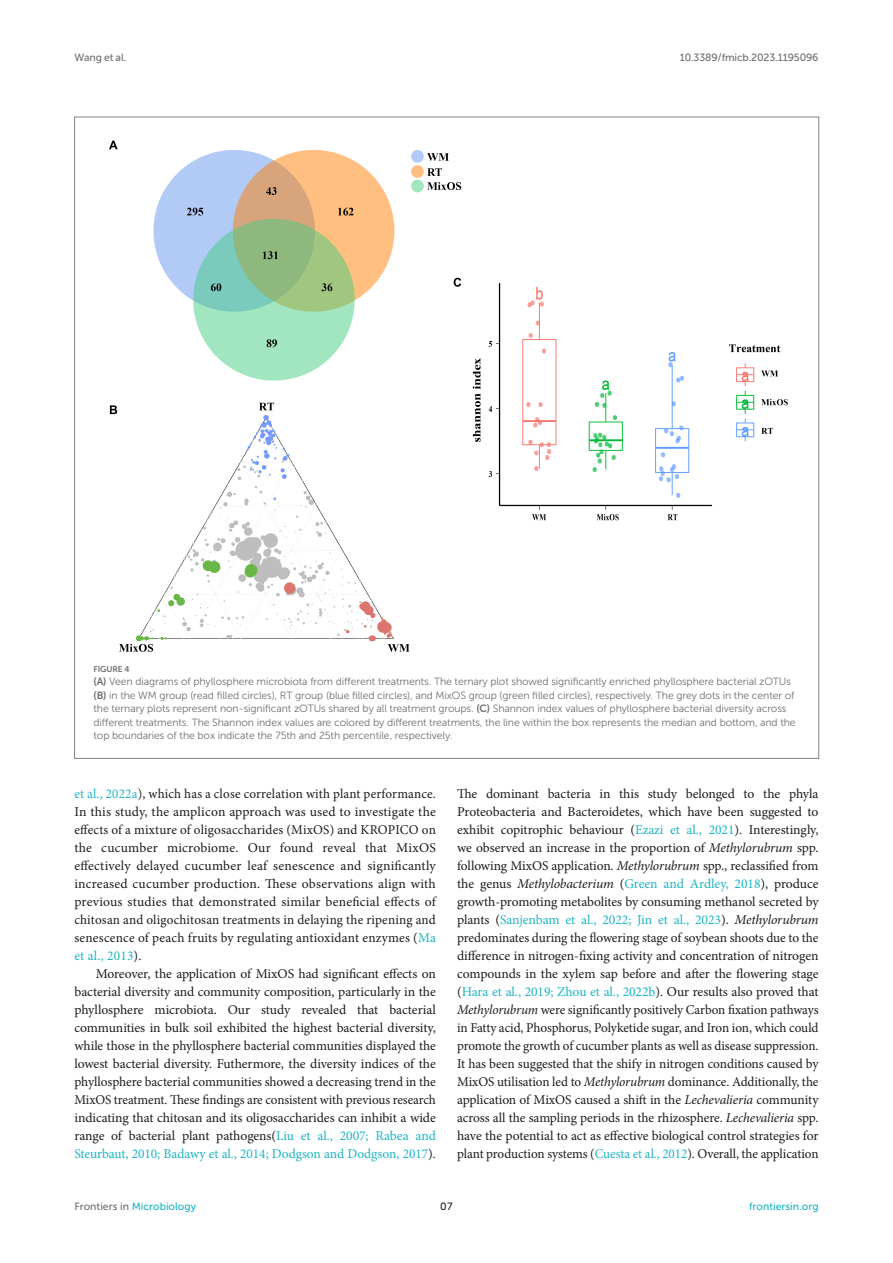
<style>
.page{position:relative;width:893px;height:1263px;background:#fff}
.page>*{position:absolute;margin:0;border:0;box-sizing:border-box;transform-origin:0 0}
.TEXT{font:13.5px/18px "Minion Pro";letter-spacing:-.005em;color:#1b1c1b;text-align:justify}
.TEXT_FLUSH{font:13.5px/18px "Minion Pro";letter-spacing:.015em;color:#1b1c1b;text-align:justify}
.FIG_LEG{font:10.5px/13.5px "Museo Sans 300";letter-spacing:-.01em;color:#706f70}
.t1{font:10.5px "Museo Sans 500";color:#1db5c3}
.t2{font:10.5px "Museo Sans 500";letter-spacing:-.015em;color:#706f70}
.t3{font:10.5px "Museo Sans 500";color:#1b1c1b}
.FIG_HD{font:8.25px "Museo Sans 700";letter-spacing:-.01em;color:#706f70}
.s1{font-family:"Museo Sans 700"}
.s2{color:#1db5c3}
.s3{font-style:italic}
.s4{color:#706f70}
</style>
<div class="page">
<img style="left:109px;top:140px;width:679px;height:512px">
<p class="t2" style="left:74px;top:51px;width:53px">Wang et al.</p>
<p class="t2" style="left:680px;top:51px;width:140px">10.3389/fmicb.2023.1195096</p>
<p class="FIG_HD" style="left:94px;top:664px;width:37px">FIGURE 4</p>
<p class="FIG_LEG" style="left:94px;top:675px;width:704px"><span class="s1">(A)</span> Veen diagrams of phyllosphere microbiota from different treatments. The ternary plot showed significantly enriched phyllosphere bacterial zOTUs <span class="s1">(B)</span> in the WM group (read filled circles), RT group (blue filled circles), and MixOS group (green filled circles), respectively. The grey dots in the center of the ternary plots represent non-significant zOTUs shared by all treatment groups. <span class="s1">(C)</span> Shannon index values of phyllosphere bacterial diversity across different treatments. The Shannon index values are colored by different treatments, the line within the box represents the median and bottom, and the top boundaries of the box indicate the 75th and 25th percentile, respectively.</p>
<p class="TEXT_FLUSH" style="left:74px;top:785px;width:363px"><span class="s2">et al., 2022a</span>), which has a close correlation with plant performance.<br>In this study, the amplicon approach was used to investigate the effects of a mixture of oligosaccharides (MixOS) and KROPICO on the cucumber microbiome. Our found reveal that MixOS effectively delayed cucumber leaf senescence and significantly increased cucumber production. These observations align with previous studies that demonstrated similar beneficial effects of chitosan and oligochitosan treatments in delaying the ripening and senescence of peach fruits by regulating antioxidant enzymes (<span class="s2">Ma et al., 2013</span>).</p>
<p class="TEXT" style="left:74px;top:965px;width:363px;text-indent:21px">Moreover, the application of MixOS had significant effects on bacterial diversity and community composition, particularly in the phyllosphere microbiota. Our study revealed that bacterial communities in bulk soil exhibited the highest bacterial diversity, while those in the phyllosphere bacterial communities displayed the lowest bacterial diversity. Futhermore, the diversity indices of the phyllosphere bacterial communities showed a decreasing trend in the MixOS treatment. These findings are consistent with previous research indicating that chitosan and its oligosaccharides can inhibit a wide range of bacterial plant pathogens(<span class="s2">Liu et al., 2007; Rabea and Steurbaut, 2010; Badawy et al., 2014; Dodgson and Dodgson, 2017</span>).</p>
<p class="TEXT" style="left:457px;top:785px;width:363px">The dominant bacteria in this study belonged to the phyla Proteobacteria and Bacteroidetes, which have been suggested to exhibit copitrophic behaviour (<span class="s2">Ezazi et al., 2021</span>). Interestingly, we observed an increase in the proportion of <span class="s3">Methylorubrum</span> spp. following MixOS application. <span class="s3">Methylorubrum</span> spp., reclassified from the genus <span class="s3">Methylobacterium</span> (<span class="s2">Green and Ardley, 2018</span>), produce growth-promoting metabolites by consuming methanol secreted by plants (<span class="s2">Sanjenbam et al., 2022; Jin et al., 2023</span>). <span class="s3">Methylorubrum </span>predominates during the flowering stage of soybean shoots due to the difference in nitrogen-fixing activity and concentration of nitrogen compounds in the xylem sap before and after the flowering stage (<span class="s2">Hara et al., 2019; Zhou et al., 2022b</span>). Our results also proved that <span class="s3">Methylorubrum</span> were significantly positively Carbon fixation pathways in Fatty acid, Phosphorus, Polyketide sugar, and Iron ion, which could promote the growth of cucumber plants as well as disease suppression.<br>It has been suggested that the shify in nitrogen conditions caused by MixOS utilisation led to <span class="s3">Methylorubrum</span> dominance. Additionally, the application of MixOS caused a shift in the <span class="s3">Lechevalieria</span> community across all the sampling periods in the rhizosphere. <span class="s3">Lechevalieria</span> spp. have the potential to act as effective biological control strategies for plant production systems (<span class="s2">Cuesta et al., 2012</span>). Overall, the application</p>
<p class="t1" style="left:74px;top:1200px;width:123px"><span class="s4">Frontiers in</span> Microbiology</p>
<p class="t3" style="left:440px;top:1200px;width:14px">07</p>
<p class="t1" style="left:749px;top:1200px;width:71px">frontiersin.org</p>
</div>
